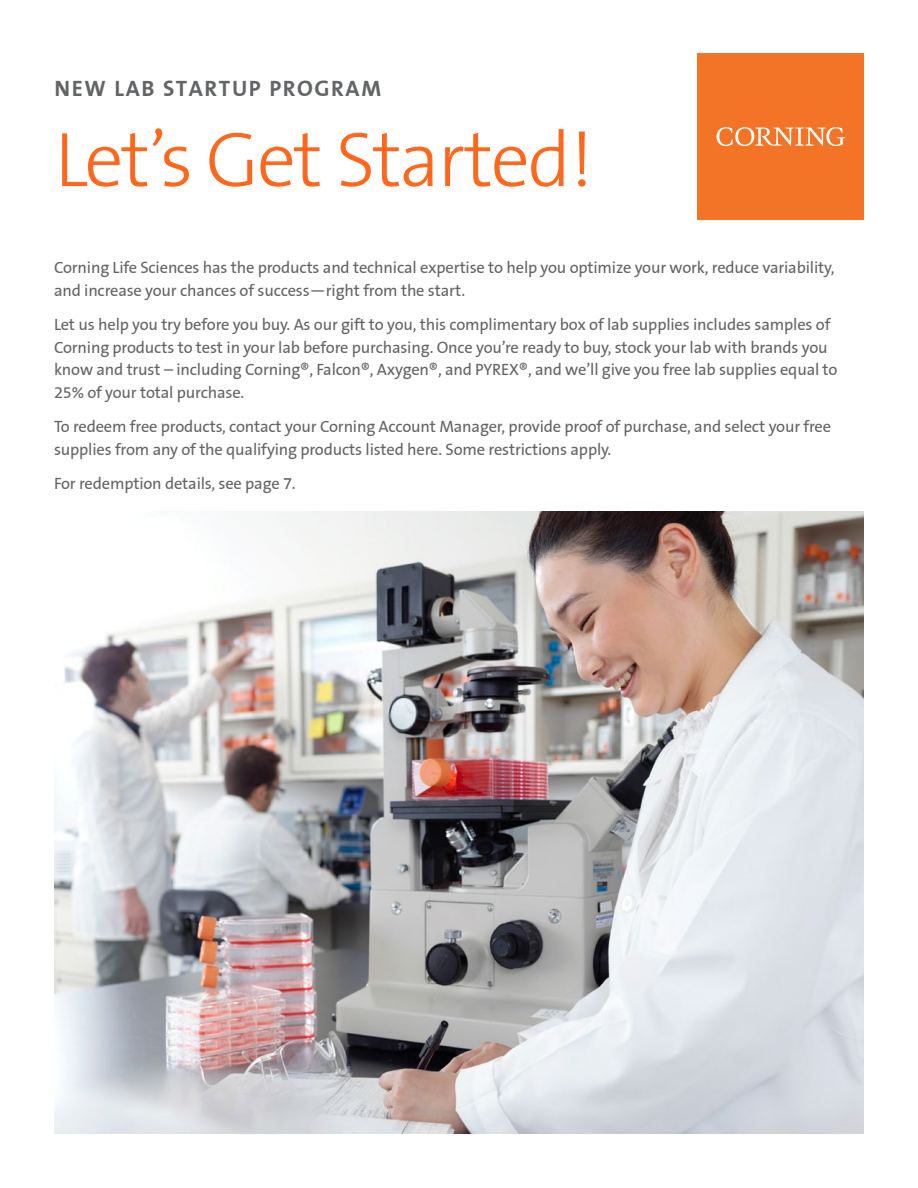
<style>
.page{position:relative;width:918px;height:1188px;background:#fff}
.page>*{position:absolute;margin:0;border:0;box-sizing:border-box;transform-origin:0 0}
.t1{font:300 78px "Corning Sans";letter-spacing:-.03em;color:#ff671d}
.t2{font:700 22.5px "Corning Sans";letter-spacing:.07em;color:#636466}
.t3{font:16.5px/22.5px "Corning Sans";letter-spacing:-.01em;color:#636466}
</style>
<div class="page">
<img style="left:54px;top:512px;width:810px;height:622px">
<div style="left:698px;top:53px;width:166px;height:167px;background:#f47427"></div>
<svg style="left:716px;top:127px;width:129px;height:19px"></svg>
<h2 class="t2" style="left:55px;top:75px;width:328px">NEW LAB STARTUP PROGRAM</h2>
<h1 class="t1" style="left:55px;top:114px;width:540px">Let’s Get Started!</h1>
<p class="t3" style="left:54px;top:256px;width:782px">Corning Life Sciences has the products and technical expertise to help you optimize your work, reduce variability, and increase your chances of success—right from the start.</p>
<p class="t3" style="left:54px;top:313px;width:785px">Let us help you try before you buy. As our gift to you, this complimentary box of lab supplies includes samples of Corning products to test in your lab before purchasing. Once you’re ready to buy, stock your lab with brands you know and trust – including Corning®, Falcon®, Axygen®, and PYREX®, and we’ll give you free lab supplies equal to 25% of your total purchase.</p>
<p class="t3" style="left:54px;top:415px;width:779px">To redeem free products, contact your Corning Account Manager, provide proof of purchase, and select your free supplies from any of the qualifying products listed here. Some restrictions apply.</p>
<p class="t3" style="left:54px;top:472px;width:243px">For redemption details, see page 7.</p>
</div>
